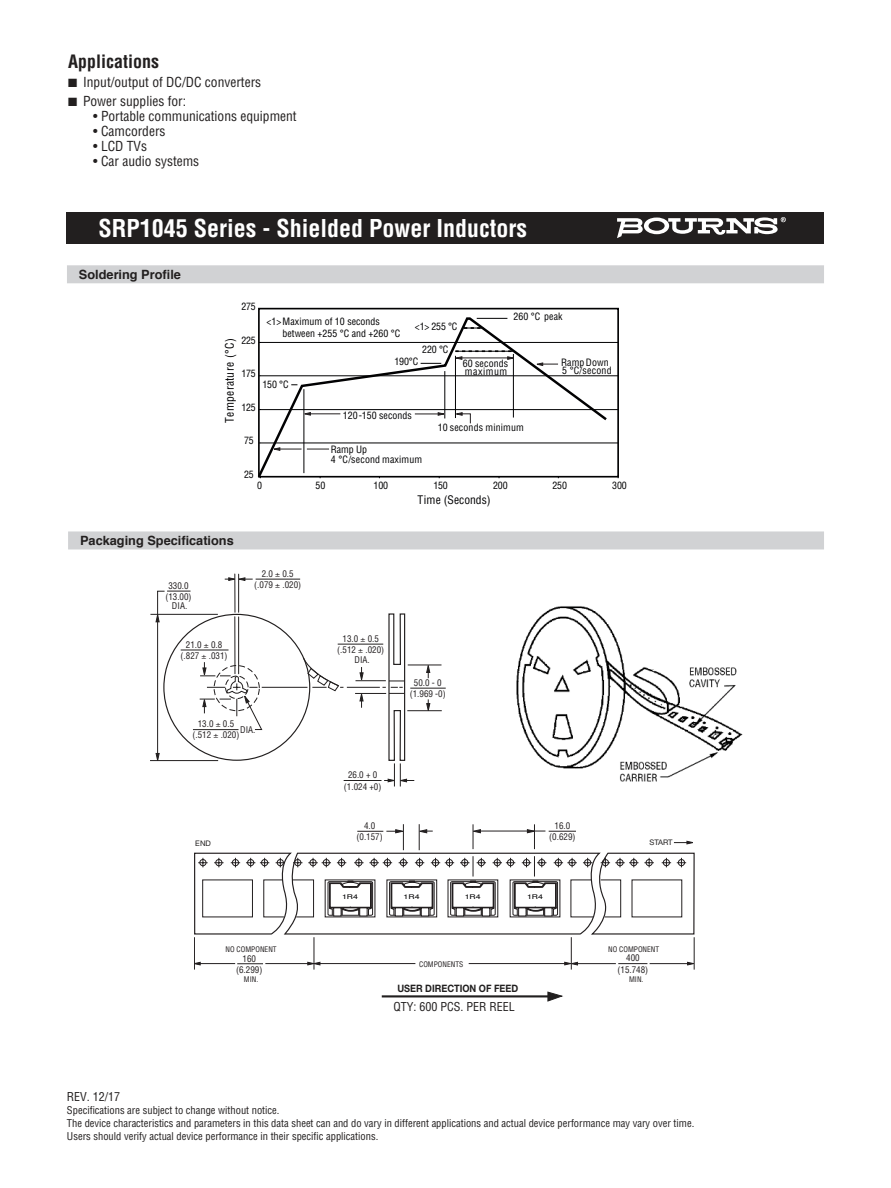
<style>
.page{position:relative;width:891px;height:1188px;background:#fff}
.page>*{position:absolute;margin:0;border:0;box-sizing:border-box;transform-origin:0 0}
.t1{font:700 condensed 24px "Helvetica";color:#fff}
.t2{font:700 condensed 18px "Helvetica";color:#221f1f}
.t3{font:condensed 13.5px "Helvetica";color:#221f1f}
.t4{font:700 12.75px "Helvetica";color:#221f1f}
.t5{font:condensed 12px "Helvetica";color:#221f1f}
.t6{font:condensed 11.55px "Helvetica";letter-spacing:.025em;color:#010102}
.t7{font:condensed 11.55px "Helvetica";color:#010102}
.t8{font:condensed 10.5px/12.8px "Helvetica";color:#221f1f}
.t9{font:700 10.2px "Helvetica Neue";color:#211f1f;scale:.9 1}
.t10{font:condensed 9.9px/7.5px "Helvetica";letter-spacing:.005em;color:#010102}
.t11{font:condensed 9px/11.2px "Helvetica";color:#231f20;text-align:center}
.t12{font:7.65px "Helvetica Neue";color:#211f1f}
.t13{font:condensed 7.5px "Helvetica";color:#231f20}
.t14{font:6.6px "Helvetica";color:#010102;scale:1.33 1}
</style>
<div class="page">
<div style="left:67px;top:213px;width:757px;height:31px;background:#221f1f"></div>
<svg style="left:617px;top:217px;width:169px;height:21px"></svg>
<div style="left:67px;top:265px;width:757px;height:18px;background:#d1d2d4"></div>
<hr style="left:260px;top:443px;width:358px;height:1px;background:#010102">
<hr style="left:260px;top:409px;width:358px;height:1px;background:#010102">
<hr style="left:260px;top:376px;width:358px;height:1px;background:#010102">
<hr style="left:260px;top:342px;width:358px;height:1px;background:#010102">
<div style="left:258px;top:308px;width:361px;height:170px;border:2px solid #010102"></div>
<svg style="left:257px;top:316px;width:353px;height:163px"></svg>
<svg style="left:535px;top:362px;width:23px;height:4px"></svg>
<svg style="left:414px;top:412px;width:57px;height:12px"></svg>
<svg style="left:454px;top:350px;width:61px;height:10px"></svg>
<hr style="left:462px;top:358px;width:51px;height:1px;background:#231f20">
<svg style="left:303px;top:412px;width:8px;height:4px"></svg>
<hr style="left:308px;top:413px;width:32px;height:1px;background:#231f20">
<svg style="left:272px;top:447px;width:57px;height:4px"></svg>
<div style="left:68px;top:531px;width:756px;height:18px;background:#d1d2d4"></div>
<hr style="left:344px;top:780px;width:38px;height:1px;background:#221f1f">
<hr style="left:256px;top:579px;width:44px;height:1px;background:#221f1f">
<hr style="left:408px;top:665px;width:34px;height:1px;background:#221f1f">
<hr style="left:407px;top:710px;width:35px;height:1px;background:#221f1f">
<svg style="left:426px;top:699px;width:4px;height:13px"></svg>
<svg style="left:426px;top:664px;width:4px;height:14px"></svg>
<hr style="left:410px;top:688px;width:36px;height:1px;background:#221f1f">
<hr style="left:150px;top:614px;width:68px;height:1px;background:#221f1f">
<hr style="left:150px;top:760px;width:68px;height:1px;background:#221f1f">
<svg style="left:156px;top:590px;width:35px;height:172px"></svg>
<hr style="left:193px;top:729px;width:46px;height:1px;background:#221f1f">
<hr style="left:338px;top:644px;width:45px;height:1px;background:#221f1f">
<hr style="left:181px;top:650px;width:48px;height:1px;background:#221f1f">
<hr style="left:356px;top:680px;width:30px;height:1px;background:#221f1f">
<hr style="left:355px;top:693px;width:31px;height:1px;background:#221f1f">
<svg style="left:360px;top:667px;width:4px;height:15px"></svg>
<svg style="left:360px;top:694px;width:4px;height:14px"></svg>
<hr style="left:262px;top:687px;width:45px;height:1px;background:#221f1f">
<svg style="left:303px;top:657px;width:40px;height:35px"></svg>
<hr style="left:347px;top:687px;width:33px;height:1px;background:#221f1f">
<svg style="left:382px;top:613px;width:32px;height:173px"></svg>
<img style="left:516px;top:606px;width:227px;height:176px">
<svg style="left:622px;top:606px;width:77px;height:63px"></svg>
<hr style="left:382px;top:995px;width:169px;height:2px;background:#211f1f">
<svg style="left:547px;top:991px;width:15px;height:11px"></svg>
<hr style="left:194px;top:937px;width:1px;height:33px;background:#231f20">
<hr style="left:265px;top:963px;width:44px;height:1px;background:#231f20">
<hr style="left:314px;top:937px;width:1px;height:33px;background:#231f20">
<svg style="left:195px;top:962px;width:6px;height:3px"></svg>
<hr style="left:199px;top:963px;width:36px;height:1px;background:#231f20">
<svg style="left:237px;top:963px;width:26px;height:1px"></svg>
<hr style="left:469px;top:963px;width:97px;height:1px;background:#231f20">
<hr style="left:571px;top:937px;width:1px;height:33px;background:#231f20">
<svg style="left:307px;top:962px;width:13px;height:3px"></svg>
<hr style="left:319px;top:963px;width:96px;height:1px;background:#231f20">
<svg style="left:687px;top:962px;width:7px;height:3px"></svg>
<hr style="left:650px;top:963px;width:39px;height:1px;background:#231f20">
<hr style="left:694px;top:937px;width:1px;height:33px;background:#231f20">
<svg style="left:564px;top:962px;width:14px;height:3px"></svg>
<hr style="left:576px;top:963px;width:40px;height:1px;background:#231f20">
<svg style="left:618px;top:963px;width:29px;height:1px"></svg>
<svg style="left:194px;top:824px;width:501px;height:111px"></svg>
<svg style="left:200px;top:573px;width:63px;height:158px"></svg>
<h2 class="t2" style="left:68px;top:54px;width:93px">Applications</h2>
<p class="t3" style="left:68px;top:77px;width:195px">■ Input/output of DC/DC converters</p>
<p class="t3" style="left:68px;top:96px;width:120px">■ Power supplies for:</p>
<p class="t3" style="left:93px;top:111px;width:205px">• Portable communications equipment</p>
<p class="t3" style="left:93px;top:126px;width:74px">• Camcorders</p>
<p class="t3" style="left:93px;top:141px;width:55px">• LCD TVs</p>
<p class="t3" style="left:93px;top:156px;width:108px">• Car audio systems</p>
<h1 class="t1" style="left:98px;top:219px;width:430px">SRP1045 Series - Shielded Power Inductors</h1>
<p class="t4" style="left:79px;top:264px;width:104px">Soldering Pro昀椀le</p>
<p class="t10" style="left:241px;top:303px;width:16px">275</p>
<p class="t10" style="left:513px;top:313px;width:51px">260 °C peak</p>
<p class="t10" style="left:283px;top:316px;width:119px;line-height:11.9px;text-indent:-16px">&lt;1&gt;Maximum of 10 seconds between +255 °C and +260 °C</p>
<p class="t10" style="left:415px;top:323px;width:44px">&lt;1&gt; 255 °C</p>
<p class="t10" style="left:241px;top:337px;width:16px">225</p>
<p class="t6" style="left:225px;top:423px;width:86px;rotate:-90deg">Temperature (°C)</p>
<p class="t10" style="left:422px;top:347px;width:28px">220 °C</p>
<p class="t10" style="left:395px;top:359px;width:25px">190°C</p>
<p class="t10" style="left:561px;top:358px;width:52px;line-height:9px">Ramp Down<br>5 °C/second</p>
<p class="t10" style="left:463px;top:361px;width:47px">60 seconds maximum</p>
<p class="t10" style="left:241px;top:371px;width:16px">175</p>
<p class="t10" style="left:262px;top:382px;width:28px">150 °C</p>
<p class="t10" style="left:241px;top:404px;width:16px">125</p>
<p class="t10" style="left:343px;top:412px;width:71px">120-150 seconds</p>
<p class="t10" style="left:438px;top:424px;width:88px">10 seconds minimum</p>
<p class="t10" style="left:244px;top:438px;width:11px">75</p>
<p class="t10" style="left:244px;top:472px;width:11px">25</p>
<p class="t10" style="left:331px;top:445px;width:93px;line-height:10.8px">Ramp Up<br>4 °C/second maximum</p>
<p class="t10" style="left:257px;top:482px;width:6px">0</p>
<p class="t10" style="left:316px;top:482px;width:11px">50</p>
<p class="t10" style="left:374px;top:482px;width:16px">100</p>
<p class="t10" style="left:433px;top:482px;width:16px">150</p>
<p class="t10" style="left:493px;top:482px;width:16px">200</p>
<p class="t10" style="left:552px;top:482px;width:16px">250</p>
<p class="t10" style="left:612px;top:482px;width:16px">300</p>
<p class="t7" style="left:418px;top:495px;width:75px">Time (Seconds)</p>
<p class="t4" style="left:80px;top:530px;width:155px">Packaging Speci昀椀cations</p>
<p class="t11" style="left:165px;top:581px;width:28px">330.0 (13.00)</p>
<p class="t11" style="left:172px;top:601px;width:17px">DIA.</p>
<p class="t11" style="left:181px;top:639px;width:48px">21.0 0.8 (.827 .031)</p>
<p class="t11" style="left:254px;top:569px;width:48px">2.0 0.5 (.079 .020)</p>
<p class="t11" style="left:193px;top:719px;width:48px">13.0 0.5 (.512 .020)</p>
<p class="t11" style="left:240px;top:725px;width:17px">DIA.</p>
<p class="t11" style="left:337px;top:634px;width:48px">13.0 0.5 (.512 .020)</p>
<p class="t11" style="left:355px;top:655px;width:17px">DIA.</p>
<p class="t11" style="left:410px;top:678px;width:37px">50.0 - 0 (1.969 -0)</p>
<p class="t11" style="left:344px;top:770px;width:39px">26.0 + 0 (1.024 +0)</p>
<p class="t11" style="left:357px;top:821px;width:28px">4.0 (0.157)</p>
<p class="t11" style="left:549px;top:821px;width:28px">16.0 (0.629)</p>
<p class="t12" style="left:195px;top:839px;width:17px">END</p>
<p class="t12" style="left:649px;top:838px;width:25px">START</p>
<p class="t14" style="left:342px;top:892px;width:14px">1R4</p>
<p class="t14" style="left:404px;top:892px;width:14px">1R4</p>
<p class="t14" style="left:465px;top:892px;width:14px">1R4</p>
<p class="t14" style="left:527px;top:892px;width:14px">1R4</p>
<p class="t13" style="left:226px;top:946px;width:53px">NO COMPONENT</p>
<p class="t13" style="left:244px;top:976px;width:16px">MIN.</p>
<p class="t13" style="left:629px;top:977px;width:16px">MIN.</p>
<p class="t13" style="left:608px;top:946px;width:53px">NO COMPONENT</p>
<p class="t13" style="left:419px;top:961px;width:46px">COMPONENTS</p>
<p class="t11" style="left:618px;top:953px;width:32px">400 (15.748)</p>
<p class="t11" style="left:236px;top:953px;width:28px">160 (6.299)</p>
<p class="t9" style="left:397px;top:983px;width:136px">USER DIRECTION OF FEED</p>
<p class="t5" style="left:67px;top:1091px;width:55px">REV. 12/17</p>
<p class="t5" style="left:394px;top:1002px;width:123px">QTY: 600 PCS. PER REEL</p>
<p class="t8" style="left:67px;top:1105px;width:629px">Specifications are subject to change without notice.<br>The device characteristics and parameters in this data sheet can and do vary in different applications and actual device performance may vary over time.<br>Users should verify actual device performance in their specific applications.</p>
</div>
